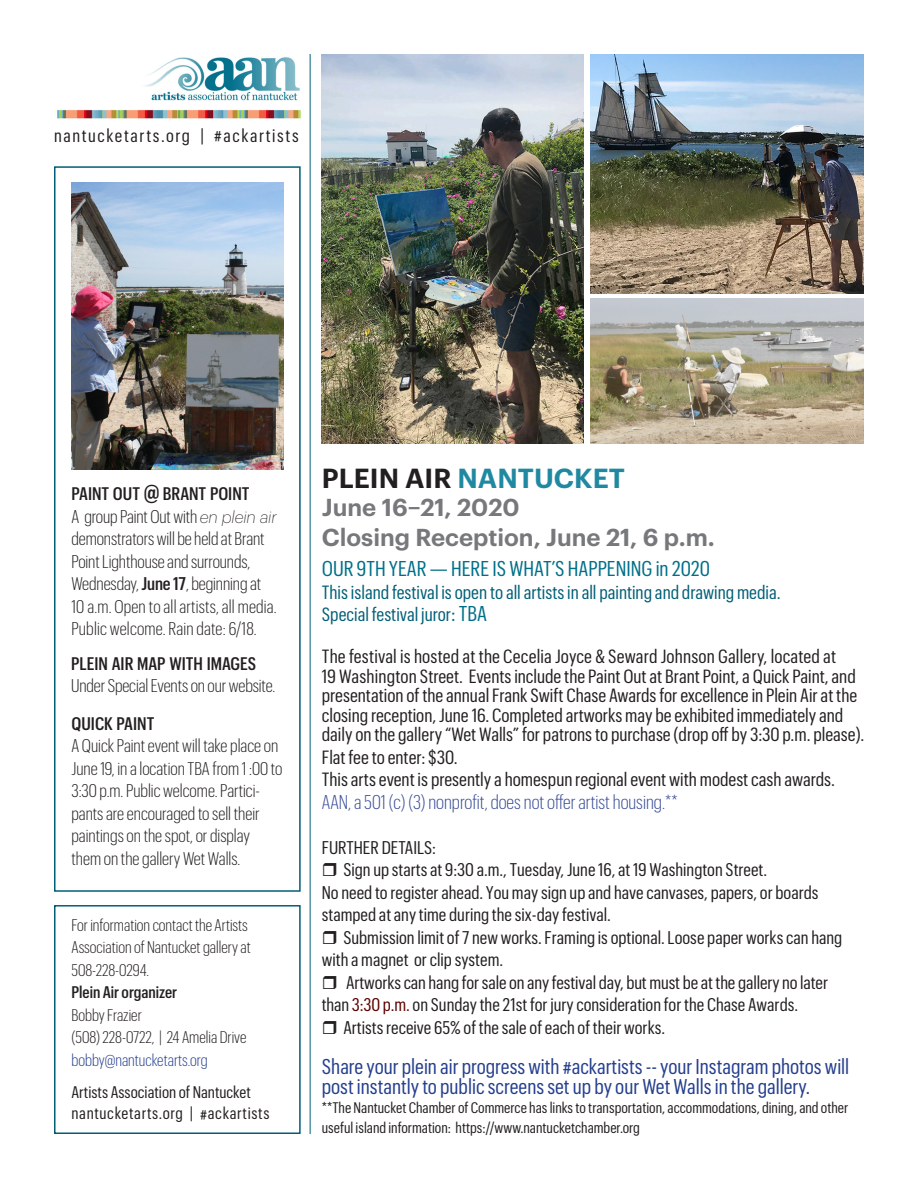
<style>
.page{position:relative;width:918px;height:1188px;background:#fff}
.page>*{position:absolute;margin:0;border:0;box-sizing:border-box;transform-origin:0 0}
.t1{font:600 27px "Graphik";color:#2089a1}
.t2{font:600 24px "Graphik";color:#76787b}
.t3{font:21px/19.5px "Graphik Cond";color:#253f8e}
.t4{font:21px "Graphik Cond";color:#007089}
.t5{font:300 19.5px "Graphik Cond";color:#384b96}
.t6{font:18.75px/19.5px "Graphik Cond";color:#231f20}
.t7{font:18.75px "Graphik Cond";color:#005f77}
.t8{font:18px "Graphik Cond";color:#231f20}
.t9{font:300 18px/22.5px "Graphik Cond";color:#231f20}
.t10{font:18px "Graphik Cond";letter-spacing:.09em;color:#231f20}
.t11{font:500 17.85px "Graphik Cond";color:#231f20}
.t12{font:300 16.5px/22.5px "Graphik Cond";color:#231f20}
.t13{font:16.5px "Graphik Cond";letter-spacing:.005em;color:#231f20}
.t14{font:16.5px "Graphik Cond";letter-spacing:.04em;color:#231f20}
.t15{font:300 16.5px "Graphik Cond";color:#253f8e}
.t16{font:500 16.5px "Graphik Cond";color:#231f20}
.t17{font:15px/19.5px "Graphik Cond";color:#231f20}
.s1{font-size:22.5px}
.s2{font-family:"Graphik";font-weight:200;font-style:italic;font-size:16.5px}
.s3{font-weight:500}
.s4{color:#231f20}
.s5{font-size:21px;color:#007089}
.s6{color:#5c0000}
</style>
<div class="page">
<img style="left:57px;top:57px;width:244px;height:62px">
<img style="left:590px;top:54px;width:274px;height:240px">
<img style="left:590px;top:298px;width:274px;height:146px">
<hr style="left:310px;top:54px;width:1px;height:1080px;background:#005f77">
<div style="left:54px;top:905px;width:247px;height:229px;border:2px solid #005f77"></div>
<div style="left:54px;top:166px;width:247px;height:726px;border:2px solid #005f77"></div>
<img style="left:71px;top:183px;width:212px;height:287px">
<img style="left:322px;top:54px;width:261px;height:390px">
<p class="t10" style="left:54px;top:125px;width:246px">nantucketarts.org | #ackartists</p>
<p class="t11" style="left:71px;top:483px;width:180px">PAINT OUT <span class="s1">@</span> BRANT POINT</p>
<p class="t9" style="left:71px;top:505px;width:207px">A group Paint Out with <span class="s2">en plein air </span>demonstrators will be held at Brant Point Lighthouse and surrounds, Wednesday, <span class="s3">June 17</span>, beginning at 10 a.m. Open to all artists, all media.<br>Public welcome. Rain date: 6/18.</p>
<p class="t11" style="left:71px;top:653px;width:187px">PLEIN AIR MAP WITH IMAGES</p>
<p class="t9" style="left:71px;top:674px;width:206px">Under Special Events on our website.</p>
<p class="t11" style="left:71px;top:713px;width:84px">QUICK PAINT</p>
<p class="t9" style="left:71px;top:734px;width:213px">A Quick Paint event will take place on June 19, in a location TBA from 1 :00 to 3:30 p.m. Public welcome. Partici&shy;pants are encouraged to sell their paintings on the spot, or display</p>
<p class="t9" style="left:71px;top:847px;width:170px">them on the gallery Wet Walls.</p>
<p class="t12" style="left:71px;top:913px;width:181px">For information contact the Artists<br>Association of Nantucket gallery at</p>
<p class="t12" style="left:71px;top:958px;width:79px">508-228-0294.</p>
<p class="t16" style="left:71px;top:983px;width:107px">Plein Air organizer</p>
<p class="t12" style="left:71px;top:1003px;width:72px">Bobby Frazier</p>
<p class="t12" style="left:71px;top:1026px;width:176px">(508) 228-0722, | 24 Amelia Drive</p>
<p class="t15" style="left:71px;top:1050px;width:138px">bobby@nantucketarts.org</p>
<p class="t13" style="left:71px;top:1082px;width:181px">Artists Association of Nantucket</p>
<p class="t14" style="left:71px;top:1104px;width:200px">nantucketarts.org | #ackartists</p>
<p class="t1" style="left:322px;top:457px;width:305px"><span class="s4">PLEIN AIR</span> NANTUCKET</p>
<p class="t2" style="left:322px;top:489px;width:199px">June 16–21, 2020</p>
<p class="t2" style="left:322px;top:519px;width:395px">Closing Reception, June 21, 6 p.m.</p>
<p class="t4" style="left:322px;top:557px;width:390px">OUR 9TH YEAR — HERE IS WHAT’S HAPPENING in 2020</p>
<p class="t7" style="left:322px;top:581px;width:460px">This island festival is open to all artists in all painting and drawing media.</p>
<p class="t7" style="left:322px;top:604px;width:167px">Special festival juror<span class="s5">: TBA</span></p>
<p class="t6" style="left:322px;top:647px;width:516px">The festival is hosted at the Cecelia Joyce &amp; Seward Johnson Gallery, located at</p>
<p class="t6" style="left:322px;top:666px;width:544px">19 Washington Street. Events include the Paint Out at Brant Point, a Quick Paint, and presentation of the annual Frank Swift Chase Awards for excellence in Plein Air at the closing reception, June 16. Completed artworks may be exhibited immediately and daily on the gallery “Wet Walls” for patrons to purchase (drop off by 3:30 p.m. please).</p>
<p class="t6" style="left:322px;top:747px;width:137px">Flat fee to enter: $30.</p>
<p class="t6" style="left:322px;top:770px;width:515px">This arts event is presently a homespun regional event with modest cash awards.</p>
<p class="t5" style="left:322px;top:791px;width:357px">AAN, a 501 (c) (3) nonprofit, does not offer artist housing.**</p>
<p class="t8" style="left:322px;top:837px;width:116px">FURTHER DETAILS:</p>
<p class="t8" style="left:343px;top:859px;width:425px">Sign up starts at 9:30 a.m., Tuesday, June 16, at 19 Washington Street.</p>
<p class="t8" style="left:322px;top:882px;width:498px">No need to register ahead. You may sign up and have canvases, papers, or boards</p>
<p class="t8" style="left:322px;top:904px;width:291px">stamped at any time during the six-day festival.</p>
<p class="t8" style="left:343px;top:927px;width:500px">Submission limit of 7 new works. Framing is optional. Loose paper works can hang</p>
<p class="t8" style="left:322px;top:949px;width:183px">with a magnet or clip system.</p>
<p class="t8" style="left:346px;top:972px;width:484px">Artworks can hang for sale on any festival day, but must be at the gallery no later</p>
<p class="t8" style="left:322px;top:994px;width:478px">than <span class="s6">3:30 p.m.</span> on Sunday the 21st for jury consideration for the Chase Awards.</p>
<p class="t8" style="left:343px;top:1017px;width:323px">Artists receive 65% of the sale of each of their works.</p>
<p class="t3" style="left:322px;top:1057px;width:529px">Share your plein air progress with #ackartists -- your Instagram photos will post instantly to public screens set up by our Wet Walls in the gallery.</p>
<p class="t17" style="left:322px;top:1098px;width:528px">**The Nantucket Chamber of Commerce has links to transportation, accommodations, dining, and other useful island information: https://www.nantucketchamber.org</p>
</div>
